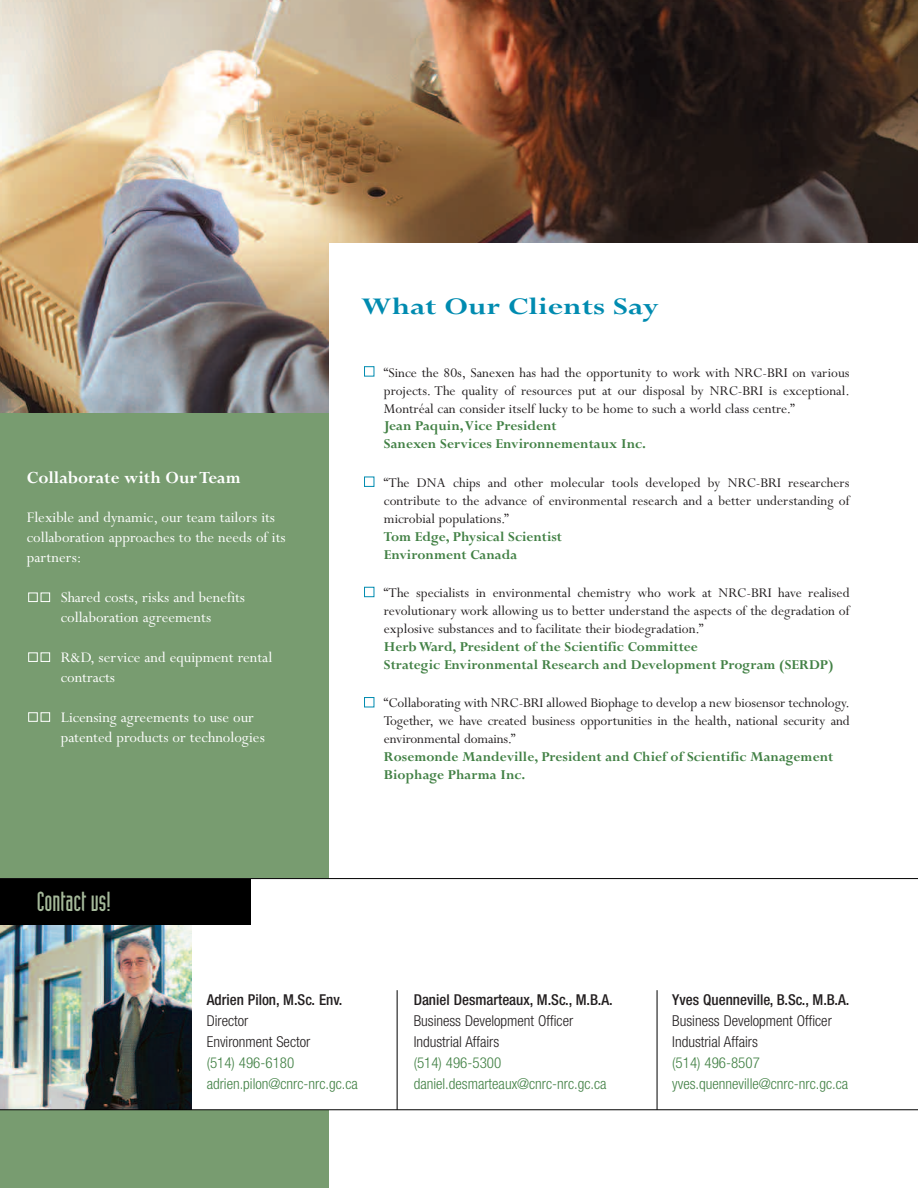
<style>
.page{position:relative;width:918px;height:1188px;background:#fff}
.page>*{position:absolute;margin:0;border:0;box-sizing:border-box;transform-origin:0 0}
.t1{font:27px "Industria Solid";color:#a4b899}
.t2{font:700 26.4px "Perpetua";color:#008bb0;scale:1.25 1}
.t3{font:700 18.75px "Perpetua";color:#fff}
.t4{font:16.5px/19.8px "Perpetua";color:#fff}
.t5{font:15px/18px "Perpetua";color:#231f20;text-align:justify}
.t6{font:700 15px/18px "Perpetua";color:#428145}
.t7{font:300 condensed 15px/21px "Helvetica Neue";color:#428145}
.t8{font:300 condensed 15px/21px "Helvetica Neue";color:#231f20}
.t9{font:500 condensed 15px "Helvetica Neue";color:#231f20}
</style>
<div class="page">
<div style="left:0;top:204px;width:329px;height:984px;background:#789c70"></div>
<div style="left:0;top:879px;width:329px;height:231px;background:#fff"></div>
<div style="left:41px;top:712px;width:9px;height:10px;border:1px solid #fff"></div>
<div style="left:28px;top:712px;width:10px;height:10px;border:1px solid #fff"></div>
<div style="left:41px;top:652px;width:9px;height:10px;border:1px solid #fff"></div>
<div style="left:28px;top:652px;width:10px;height:10px;border:1px solid #fff"></div>
<div style="left:41px;top:593px;width:9px;height:9px;border:1px solid #fff"></div>
<div style="left:28px;top:593px;width:10px;height:9px;border:1px solid #fff"></div>
<img style="left:0;top:0;width:918px;height:412px">
<div style="left:329px;top:244px;width:589px;height:944px;background:#fff"></div>
<div style="left:364px;top:697px;width:10px;height:10px;border:1px solid #008bb0"></div>
<div style="left:364px;top:587px;width:10px;height:10px;border:1px solid #008bb0"></div>
<div style="left:364px;top:477px;width:10px;height:10px;border:1px solid #008bb0"></div>
<div style="left:364px;top:366px;width:10px;height:11px;border:1px solid #008bb0"></div>
<img style="left:0;top:925px;width:191px;height:184px">
<hr style="left:0;top:1109px;width:918px;height:1px;background:#000">
<div style="left:0;top:879px;width:251px;height:46px;background:#000"></div>
<hr style="left:0;top:878px;width:918px;height:1px;background:#000">
<hr style="left:397px;top:990px;width:1px;height:120px;background:#000">
<hr style="left:657px;top:990px;width:1px;height:120px;background:#000">
<p class="t3" style="left:27px;top:471px;width:216px">Collaborate with Our Team</p>
<p class="t4" style="left:27px;top:509px;width:260px">Flexible and dynamic, our team tailors its collaboration approaches to the needs of its partners:</p>
<p class="t4" style="left:61px;top:589px;width:186px">Shared costs, risks and benefits collaboration agreements</p>
<p class="t4" style="left:61px;top:649px;width:213px">R&amp;D, service and equipment rental contracts</p>
<p class="t4" style="left:61px;top:709px;width:206px">Licensing agreements to use our patented products or technologies</p>
<h1 class="t1" style="left:37px;top:892px;width:76px">Contact us!</h1>
<h2 class="t2" style="left:361px;top:296px;width:240px">What Our Clients Say</h2>
<p class="t5" style="left:384px;top:365px;width:467px">“Since the 80s, Sanexen has had the opportunity to work with NRC-BRI on various projects. The quality of resources put at our disposal by NRC-BRI is exceptional.<br>Montréal can consider itself lucky to be home to such a world class centre.”</p>
<p class="t6" style="left:384px;top:419px;width:264px">Jean Paquin,Vice President<br>Sanexen Services Environnementaux Inc.</p>
<p class="t5" style="left:384px;top:475px;width:467px">“The DNA chips and other molecular tools developed by NRC-BRI researchers contribute to the advance of environmental research and a better understanding of microbial populations.”</p>
<p class="t6" style="left:384px;top:529px;width:180px">Tom Edge, Physical Scientist<br>Environment Canada</p>
<p class="t5" style="left:384px;top:585px;width:467px">“The specialists in environmental chemistry who work at NRC-BRI have realised revolutionary work allowing us to better understand the aspects of the degradation of explosive substances and to facilitate their biodegradation.”</p>
<p class="t6" style="left:384px;top:639px;width:451px">Herb Ward, President of the Scientific Committee<br>Strategic Environmental Research and Development Program (SERDP)</p>
<p class="t5" style="left:384px;top:695px;width:467px">“Collaborating with NRC-BRI allowed Biophage to develop a new biosensor technology.<br>Together, we have created business opportunities in the health, national security and environmental domains.”</p>
<p class="t6" style="left:384px;top:750px;width:451px">Rosemonde Mandeville, President and Chief of Scientific Management<br>Biophage Pharma Inc.</p>
<p class="t9" style="left:207px;top:994px;width:137px">Adrien Pilon, M.Sc. Env.</p>
<p class="t8" style="left:207px;top:1011px;width:105px">Director<br>Environment Sector</p>
<p class="t7" style="left:207px;top:1053px;width:153px">(514) 496-6180 adrien.pilon@cnrc-nrc.gc.ca</p>
<p class="t9" style="left:414px;top:994px;width:201px">Daniel Desmarteaux, M.Sc., M.B.A.</p>
<p class="t8" style="left:414px;top:1011px;width:161px">Business Development Officer<br>Industrial Affairs</p>
<p class="t7" style="left:414px;top:1053px;width:194px">(514) 496-5300 daniel.desmarteaux@cnrc-nrc.gc.ca</p>
<p class="t9" style="left:672px;top:994px;width:179px">Yves Quenneville, B.Sc., M.B.A.</p>
<p class="t8" style="left:672px;top:1011px;width:161px">Business Development Officer<br>Industrial Affairs</p>
<p class="t7" style="left:672px;top:1053px;width:177px">(514) 496-8507 yves.quenneville@cnrc-nrc.gc.ca</p>
</div>
